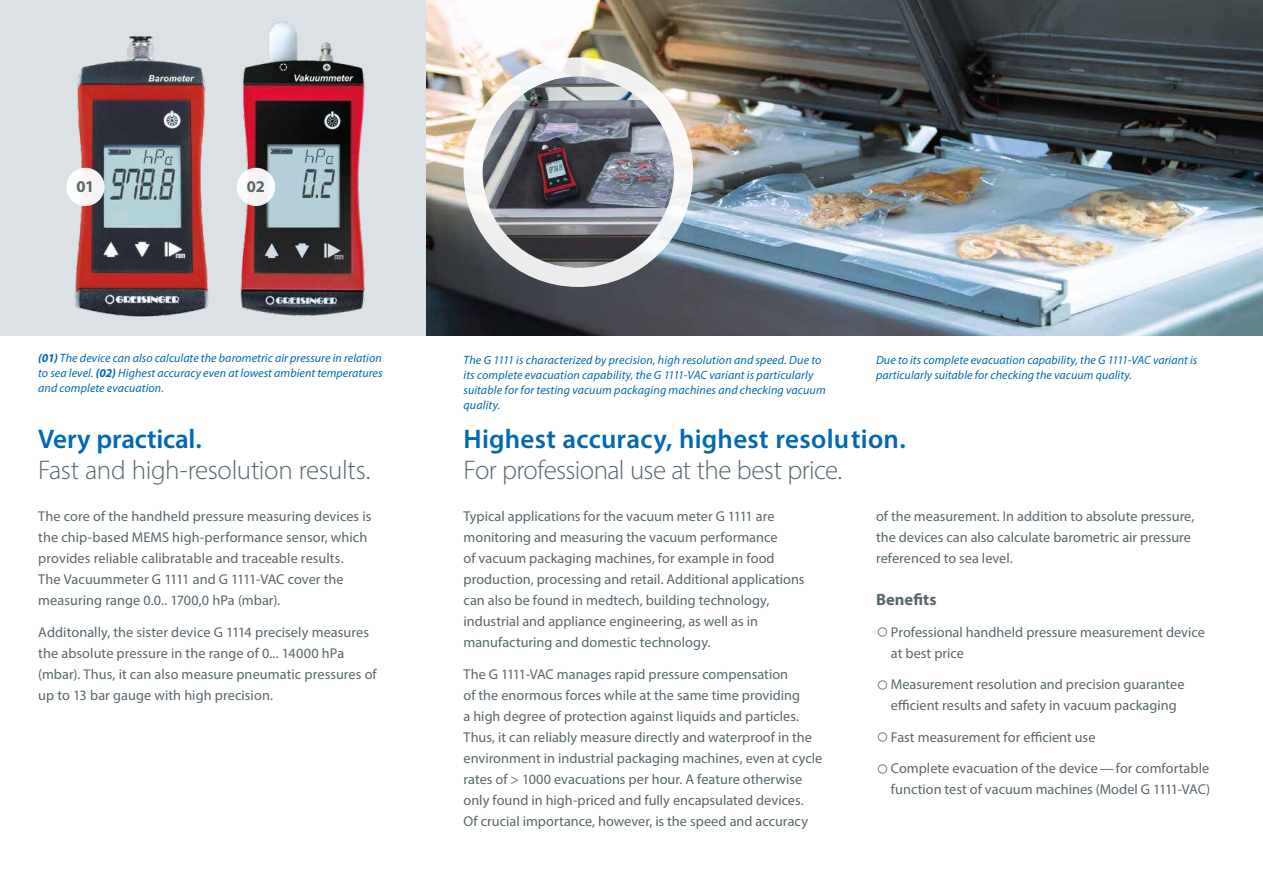
<style>
.page{position:relative;width:1263px;height:893px;background:#fff}
.page>*{position:absolute;margin:0;border:0;box-sizing:border-box;transform-origin:0 0}
.t1{font:300 27px "Myriad Pro";letter-spacing:-.02em;color:#58666d}
.t2{font:600 27px "Myriad Pro";letter-spacing:.01em;color:#0069b4}
.t3{font:600 27px "Myriad Pro";letter-spacing:-.01em;color:#0069b4}
.t4{font:700 16.5px "Myriad Pro";letter-spacing:.005em;color:#58666d}
.t5{font:14.25px/21px "Myriad Pro";letter-spacing:.005em;color:#58666d}
.t6{font:italic 12px/15px "Myriad Pro";letter-spacing:.01em;color:#0069b4}
.s1{font-weight:700}
.s2{font-family:"Arial";font-size:21.3px}
</style>
<div class="page">
<img style="left:425px;top:0;width:838px;height:336px">
<div style="left:0;top:0;width:425px;height:336px;background:#dce1e5"></div>
<div style="left:463px;top:57px;width:230px;height:230px;background:#f3f3f2;border-radius:50%"></div>
<img style="left:483px;top:76px;width:191px;height:192px;border-radius:96px">
<img style="left:74px;top:36px;width:135px;height:281px">
<img style="left:237px;top:22px;width:128px;height:294px">
<div style="left:66px;top:168px;width:39px;height:38px;background:#fbf4f5;border-radius:50%"></div>
<div style="left:237px;top:168px;width:38px;height:38px;background:#faf3f4;border-radius:50%"></div>
<p class="t4" style="left:77px;top:176px;width:19px">01</p>
<p class="t4" style="left:247px;top:176px;width:20px">02</p>
<p class="t6" style="left:38px;top:351px;width:346px;text-align:justify"><span class="s1">(01)</span> The device can also calculate the barometric air pressure in relation to sea level. <span class="s1">(02)</span> Highest accuracy even at lowest ambient temperatures and complete evacuation.</p>
<h1 class="t3" style="left:38px;top:422px;width:165px">Very practical.</h1>
<h1 class="t1" style="left:38px;top:454px;width:334px">Fast and high-resolution results.</h1>
<p class="t5" style="left:38px;top:506px;width:335px">The core of the handheld pressure measuring devices is the chip-based MEMS high-performance sensor, which provides reliable calibratable and traceable results.<br>The Vacuummeter G 1111 and G 1111-VAC cover the measuring range 0.0.. 1700,0 hPa (mbar).</p>
<p class="t5" style="left:38px;top:621px;width:340px">Additonally, the sister device G 1114 precisely measures the absolute pressure in the range of 0... 14000 hPa (mbar). Thus, it can also measure pneumatic pressures of up to 13 bar gauge with high precision.</p>
<p class="t6" style="left:463px;top:352px;width:364px">The G 1111 is characterized by precision, high resolution and speed. Due to its complete evacuation capability, the G 1111-VAC variant is particularly suitable for for testing vacuum packaging machines and checking vacuum quality.</p>
<p class="t6" style="left:876px;top:352px;width:323px">Due to its complete evacuation capability, the G 1111-VAC variant is particularly suitable for checking the vacuum quality.</p>
<h1 class="t2" style="left:463px;top:422px;width:444px">Highest accuracy, highest resolution.</h1>
<h1 class="t1" style="left:463px;top:454px;width:380px">For professional use at the best price.</h1>
<p class="t5" style="left:463px;top:506px;width:343px">Typical applications for the vacuum meter G 1111 are monitoring and measuring the vacuum performance<br>of vacuum packaging machines, for example in food production, processing and retail. Additional applications can also be found in medtech, building technology, industrial and appliance engineering, as well as in manufacturing and domestic technology.</p>
<p class="t5" style="left:463px;top:663px;width:360px">The G 1111-VAC manages rapid pressure compensation<br>of the enormous forces while at the same time providing<br>a high degree of protection against liquids and particles.<br>Thus, it can reliably measure directly and waterproof in the environment in industrial packaging machines, even at cycle rates of &gt; 1000 evacuations per hour. A feature otherwise only found in high-priced and fully encapsulated devices.<br>Of crucial importance, however, is the speed and accuracy</p>
<p class="t5" style="left:876px;top:506px;width:320px">of the measurement. In addition to absolute pressure, the devices can also calculate barometric air pressure referenced to sea level.</p>
<p class="t4" style="left:876px;top:589px;width:62px">Benefits</p>
<p class="t5" style="left:891px;top:621px;width:316px;text-indent:-15px"><span class="s2">○</span>Professional handheld pressure measurement device at best price</p>
<p class="t5" style="left:876px;top:674px;width:310px;text-align:center"><span class="s2">○</span> Measurement resolution and precision guarantee efficient results and safety in vacuum packaging</p>
<p class="t5" style="left:876px;top:726px;width:221px"><span class="s2">○</span>Fast measurement for efficient use</p>
<p class="t5" style="left:876px;top:758px;width:336px;text-align:right"><span class="s2">○</span>Complete evacuation of the device—for comfortable function test of vacuum machines (Model G 1111-VAC)</p>
</div>
